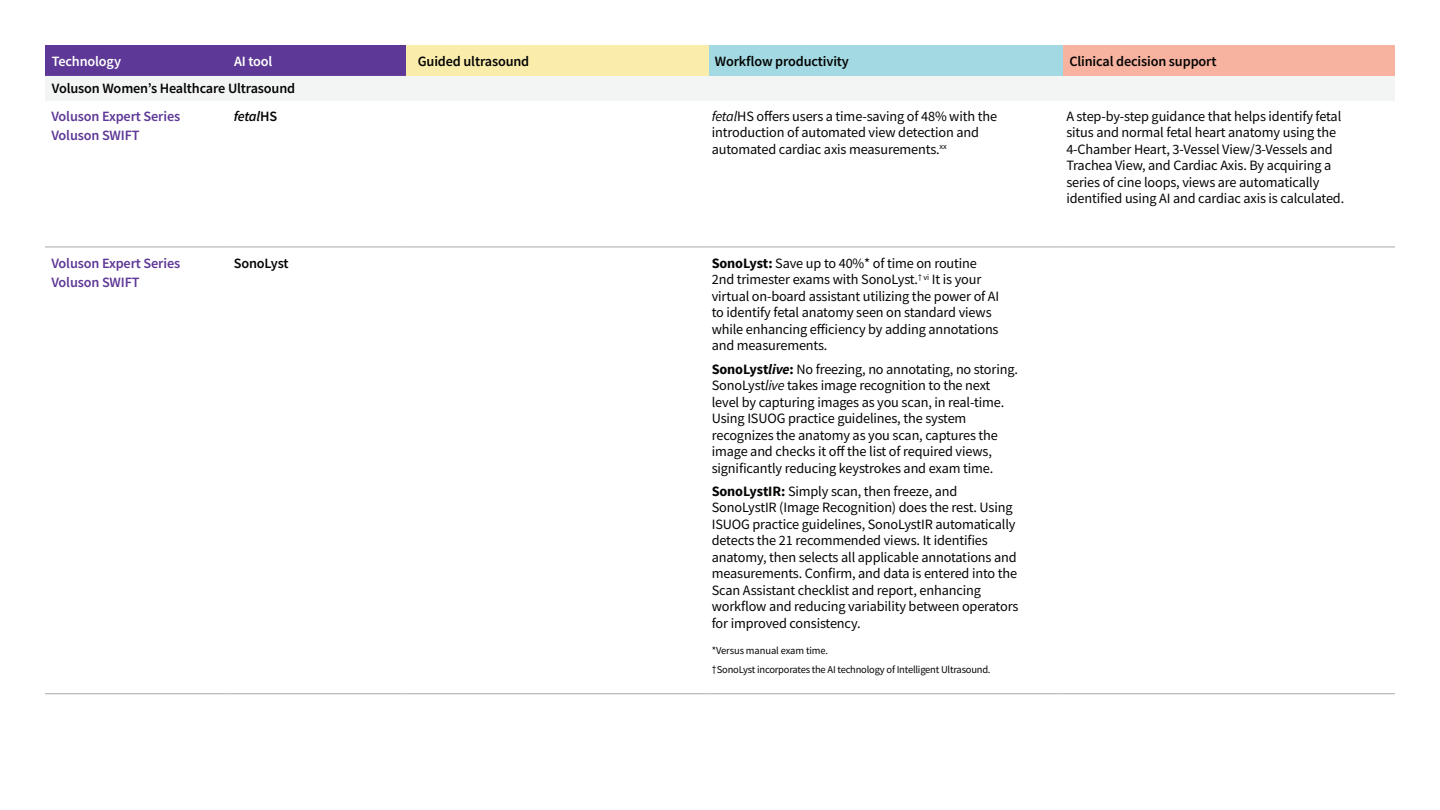
<style>
.page{position:relative;width:1440px;height:810px;background:#fff}
.page>*{position:absolute;margin:0;border:0;box-sizing:border-box;transform-origin:0 0}
.t1{font:14.25px/16.5px "Source Sans Pro";letter-spacing:-.01em;color:#040503}
.t2{font:600 14.25px "Source Sans Pro";letter-spacing:-.01em;color:#040503}
.t3{font:600 14.25px/19.4px "Source Sans Pro";letter-spacing:-.01em;color:#5e3896}
.t4{font:600 14.25px "Source Sans Pro";letter-spacing:-.01em;color:#fff}
.t5{font:italic 600 14.25px "Source Sans Pro";letter-spacing:-.02em;color:#040503}
.t6{font:10.5px/19.5px "Source Sans Pro";letter-spacing:-.02em;color:#040503}
.s1{font-style:normal}
.s2{font-style:italic}
.s3{font-weight:700}
.s4{font-weight:700;font-style:italic}
</style>
<div class="page">
<div style="left:45px;top:45px;width:361px;height:31px;background:#5e3896"></div>
<div style="left:406px;top:45px;width:303px;height:31px;background:#faecaa"></div>
<div style="left:709px;top:45px;width:354px;height:31px;background:#a2d9e3"></div>
<div style="left:1063px;top:45px;width:332px;height:31px;background:#f8b2a0"></div>
<div style="left:45px;top:76px;width:1350px;height:24px;background:#f3f4f4"></div>
<hr style="left:45px;top:694px;width:186px;height:1px;background:#a9aaaa">
<hr style="left:231px;top:694px;width:175px;height:1px;background:#a9aaaa">
<hr style="left:406px;top:694px;width:303px;height:1px;background:#a9aaaa">
<hr style="left:709px;top:694px;width:354px;height:1px;background:#a9aaaa">
<hr style="left:1063px;top:694px;width:332px;height:1px;background:#a9aaaa">
<hr style="left:45px;top:247px;width:186px;height:1px;background:#a9aaaa">
<hr style="left:231px;top:247px;width:175px;height:1px;background:#a9aaaa">
<hr style="left:406px;top:247px;width:303px;height:1px;background:#a9aaaa">
<hr style="left:709px;top:247px;width:354px;height:1px;background:#a9aaaa">
<hr style="left:1063px;top:247px;width:332px;height:1px;background:#a9aaaa">
<p class="t4" style="left:52px;top:52px;width:71px">Technology</p>
<p class="t4" style="left:234px;top:52px;width:40px">AI tool</p>
<p class="t2" style="left:418px;top:52px;width:113px">Guided ultrasound</p>
<p class="t2" style="left:715px;top:52px;width:136px">Workflow productivity</p>
<p class="t2" style="left:1069px;top:52px;width:149px">Clinical decision support</p>
<p class="t2" style="left:52px;top:79px;width:245px">Voluson Women’s Healthcare Ultrasound</p>
<p class="t3" style="left:51px;top:106px;width:130px">Voluson Expert Series<br>Voluson SWIFT</p>
<p class="t5" style="left:234px;top:107px;width:45px">fetal<span class="s1">HS</span></p>
<p class="t1" style="left:712px;top:108px;width:287px"><span class="s2">fetal</span>HS offers users a time-saving of 48% with the introduction of automated view detection and automated cardiac axis measurements.<sup>xx</sup></p>
<p class="t1" style="left:1066px;top:108px;width:279px">A step-by-step guidance that helps identify fetal situs and normal fetal heart anatomy using the 4-Chamber Heart, 3-Vessel View/3-Vessels and Trachea View, and Cardiac Axis. By acquiring a series of cine loops, views are automatically identified using AI and cardiac axis is calculated.</p>
<p class="t3" style="left:51px;top:253px;width:130px">Voluson Expert Series<br>Voluson SWIFT</p>
<p class="t2" style="left:234px;top:254px;width:56px">SonoLyst</p>
<p class="t1" style="left:712px;top:255px;width:289px"><span class="s3">SonoLyst:</span> Save up to 40%* of time on routine 2nd trimester exams with SonoLyst.<sup>†</sup> <sup>vi</sup> It is your virtual on-board assistant utilizing the power of AI to identify fetal anatomy seen on standard views while enhancing efficiency by adding annotations and measurements.</p>
<p class="t1" style="left:712px;top:360px;width:308px"><span class="s3">SonoLyst</span><span class="s4">live</span><span class="s3">:</span> No freezing, no annotating, no storing.<br>SonoLyst<span class="s2">live</span> takes image recognition to the next level by capturing images as you scan, in real-time.<br>Using ISUOG practice guidelines, the system recognizes the anatomy as you scan, captures the image and checks it off the list of required views, significantly reducing keystrokes and exam time.</p>
<p class="t1" style="left:712px;top:483px;width:308px"><span class="s3">SonoLystIR:</span> Simply scan, then freeze, and SonoLystIR (Image Recognition) does the rest. Using ISUOG practice guidelines, SonoLystIR automatically detects the 21 recommended views. It identifies anatomy, then selects all applicable annotations and measurements. Confirm, and data is entered into the Scan Assistant checklist and report, enhancing workflow and reducing variability between operators for improved consistency.</p>
<p class="t6" style="left:712px;top:641px;width:280px">*Versus manual exam time.<br>†SonoLyst incorporates the AI technology of Intelligent Ultrasound.</p>
</div>
